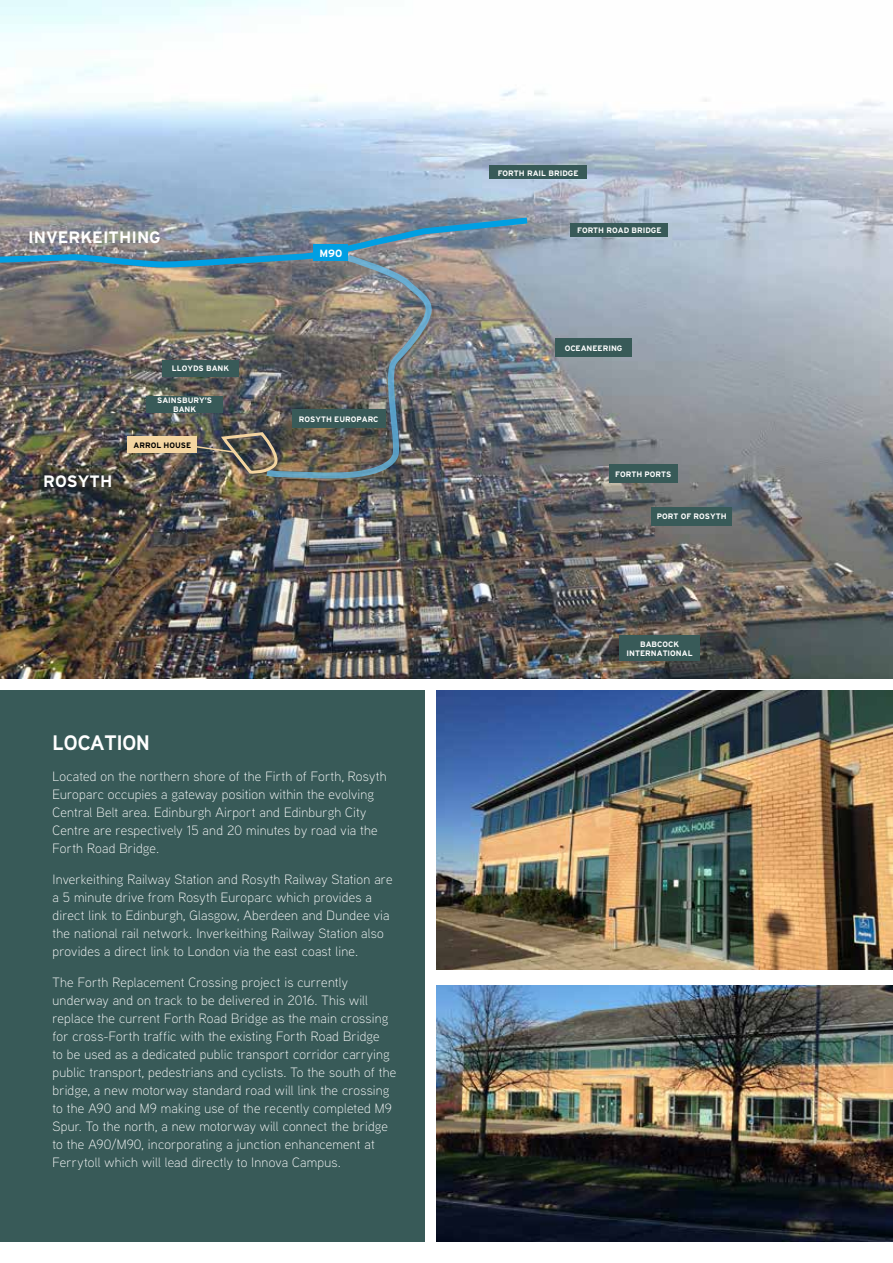
<style>
.page{position:relative;width:893px;height:1263px;background:#fff}
.page>*{position:absolute;margin:0;border:0;box-sizing:border-box;transform-origin:0 0}
.t1{font:700 21px "Aaux Next";color:#fff}
.t2{font:700 16.5px "Interstate";color:#fff}
.t3{font:300 13.5px/18px "Aaux Next";letter-spacing:.01em;color:#fff}
.t4{font:700 10.5px "Interstate";color:#fff}
.t5{font:700 7.8px/9.4px "Interstate";color:#fff;text-align:center}
.t6{font:700 7.8px "Interstate";color:#000}
</style>
<div class="page">
<div style="left:0;top:690px;width:424px;height:552px;background:#385a58"></div>
<img style="left:436px;top:690px;width:457px;height:279px">
<img style="left:436px;top:985px;width:457px;height:257px">
<img style="left:0;top:0;width:893px;height:678px">
<div style="left:489px;top:166px;width:98px;height:13px;background:#385a58"></div>
<div style="left:571px;top:223px;width:97px;height:13px;background:#385a58"></div>
<div style="left:651px;top:507px;width:81px;height:18px;background:#385a58"></div>
<div style="left:619px;top:635px;width:81px;height:26px;background:#385a58"></div>
<div style="left:609px;top:464px;width:68px;height:19px;background:#385a58"></div>
<div style="left:555px;top:338px;width:77px;height:19px;background:#385a58"></div>
<img style="left:0;top:214px;width:534px;height:267px">
<div style="left:314px;top:244px;width:34px;height:17px;background:#009fe3"></div>
<p class="t2" style="left:28px;top:228px;width:134px">INVERKEITHING</p>
<p class="t5" style="left:172px;top:364px;width:59px">LLOYDS BANK</p>
<p class="t5" style="left:157px;top:395px;width:56px">SAINSBURY’S<br>BANK</p>
<p class="t2" style="left:43px;top:472px;width:71px">ROSYTH</p>
<p class="t6" style="left:134px;top:441px;width:59px">ARROL HOUSE</p>
<p class="t4" style="left:319px;top:247px;width:24px">M90</p>
<p class="t5" style="left:299px;top:414px;width:81px">ROSYTH EUROPARC</p>
<h1 class="t1" style="left:53px;top:728px;width:99px">LOCATION</h1>
<p class="t3" style="left:53px;top:767px;width:335px">Located on the northern shore of the Firth of Forth, Rosyth Europarc occupies a gateway position within the evolving Central Belt area. Edinburgh Airport and Edinburgh City Centre are respectively 15 and 20 minutes by road via the Forth Road Bridge.</p>
<p class="t3" style="left:53px;top:870px;width:341px">Inverkeithing Railway Station and Rosyth Railway Station are a 5 minute drive from Rosyth Europarc which provides a direct link to Edinburgh, Glasgow, Aberdeen and Dundee via the national rail network. Inverkeithing Railway Station also provides a direct link to London via the east coast line.</p>
<p class="t3" style="left:53px;top:972px;width:345px">The Forth Replacement Crossing project is currently underway and on track to be delivered in 2016. This will replace the current Forth Road Bridge as the main crossing for cross-Forth traffic with the existing Forth Road Bridge<br>to be used as a dedicated public transport corridor carrying public transport, pedestrians and cyclists. To the south of the bridge, a new motorway standard road will link the crossing to the A90 and M9 making use of the recently completed M9<br>Spur. To the north, a new motorway will connect the bridge to the A90/M90, incorporating a junction enhancement at Ferrytoll which will lead directly to Innova Campus.</p>
<p class="t5" style="left:498px;top:168px;width:82px">FORTH RAIL BRIDGE</p>
<p class="t5" style="left:577px;top:225px;width:86px">FORTH ROAD BRIDGE</p>
<p class="t5" style="left:565px;top:343px;width:59px">OCEANEERING</p>
<p class="t5" style="left:615px;top:469px;width:58px">FORTH PORTS</p>
<p class="t5" style="left:657px;top:512px;width:71px">PORT OF ROSYTH</p>
<p class="t5" style="left:627px;top:639px;width:68px">BABCOCK<br>INTERNATIONAL</p>
</div>
